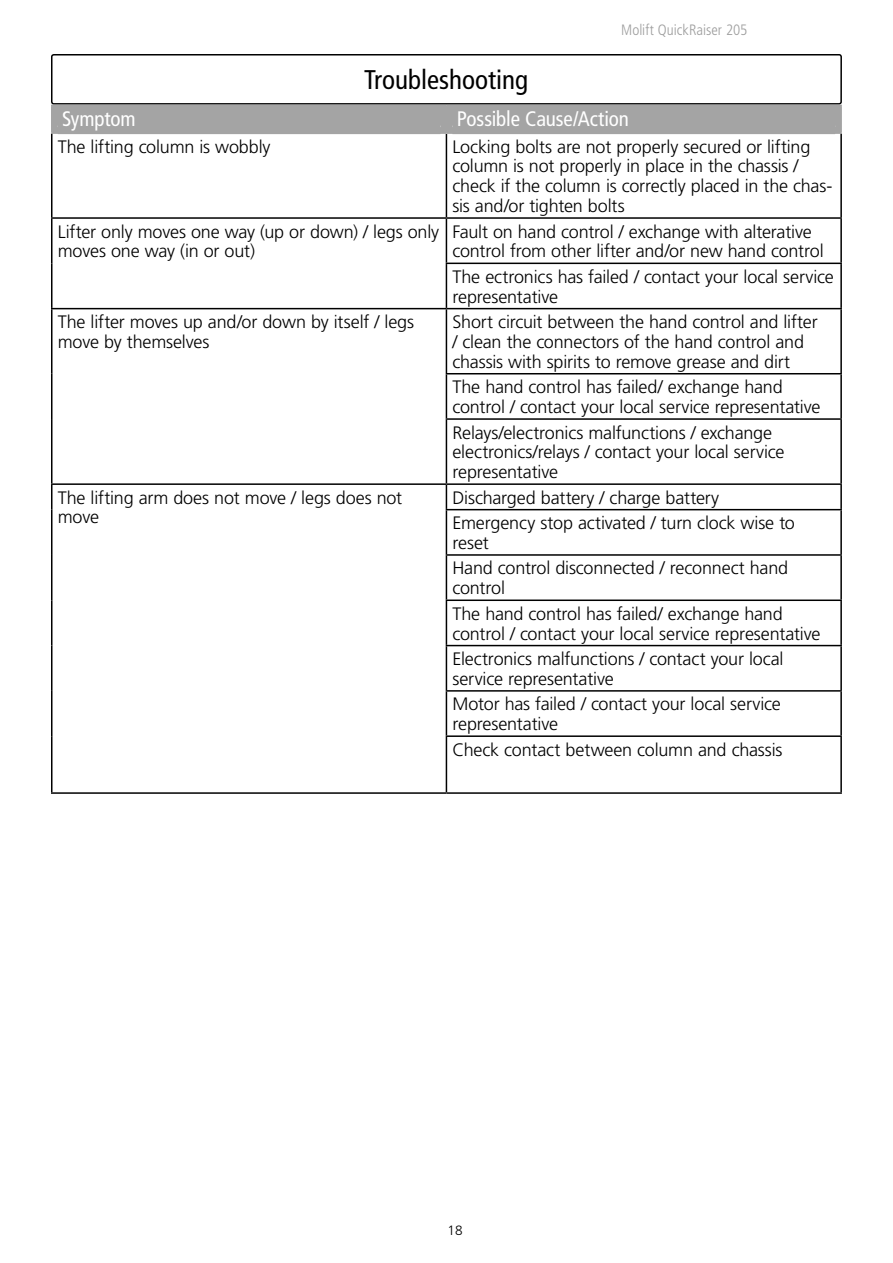
<style>
.page{position:relative;width:893px;height:1263px;background:#fff}
.page>*{position:absolute;margin:0;border:0;box-sizing:border-box;transform-origin:0 0}
.t1{font:condensed 27px "Frutiger LT Pro";color:#000}
.t2{font:condensed 21px "Frutiger LT Pro";letter-spacing:-.005em;color:#fff}
.t3{font:300 18px/19.8px "Frutiger LT Pro";letter-spacing:-.01em;color:#000}
.t4{font:300 condensed 15px "Frutiger LT Pro";color:#9d9d9d}
.t5{font:300 13.5px "Frutiger LT Pro";color:#000}
</style>
<div class="page">
<div style="left:51px;top:54px;width:791px;height:51px;border:2px solid #000;border-radius:2px"></div>
<hr style="left:446px;top:134px;width:1px;height:83px;background:#000">
<hr style="left:446px;top:219px;width:1px;height:44px;background:#000">
<hr style="left:446px;top:264px;width:1px;height:44px;background:#000">
<hr style="left:446px;top:309px;width:1px;height:64px;background:#000">
<hr style="left:446px;top:374px;width:1px;height:44px;background:#000">
<hr style="left:446px;top:420px;width:1px;height:63px;background:#000">
<svg style="left:446px;top:485px;width:1px;height:24px"></svg>
<hr style="left:446px;top:510px;width:1px;height:44px;background:#000">
<hr style="left:446px;top:556px;width:1px;height:43px;background:#000">
<hr style="left:446px;top:601px;width:1px;height:44px;background:#000">
<hr style="left:446px;top:646px;width:1px;height:44px;background:#000">
<hr style="left:446px;top:692px;width:1px;height:43px;background:#000">
<hr style="left:446px;top:737px;width:1px;height:55px;background:#000">
<div style="left:51px;top:105px;width:789px;height:27px;background:#a4a4a4"></div>
<hr style="left:446px;top:105px;width:396px;height:1px;background:#a4a4a4">
<hr style="left:840px;top:106px;width:2px;height:26px;background:#a4a4a4">
<hr style="left:51px;top:132px;width:395px;height:2px;background:#a4a4a4">
<hr style="left:446px;top:132px;width:396px;height:2px;background:#a4a4a4">
<hr style="left:51px;top:134px;width:1px;height:83px;background:#000">
<hr style="left:840px;top:134px;width:2px;height:83px;background:#000">
<hr style="left:51px;top:217px;width:395px;height:2px;background:#000">
<hr style="left:51px;top:219px;width:1px;height:44px;background:#000">
<hr style="left:446px;top:217px;width:396px;height:2px;background:#000">
<hr style="left:840px;top:219px;width:2px;height:44px;background:#000">
<hr style="left:51px;top:263px;width:1px;height:45px;background:#000">
<hr style="left:446px;top:263px;width:396px;height:1px;background:#000">
<hr style="left:840px;top:264px;width:2px;height:44px;background:#000">
<hr style="left:51px;top:308px;width:395px;height:1px;background:#000">
<hr style="left:51px;top:309px;width:1px;height:65px;background:#000">
<hr style="left:446px;top:308px;width:396px;height:1px;background:#000">
<hr style="left:840px;top:309px;width:2px;height:64px;background:#000">
<hr style="left:51px;top:374px;width:1px;height:45px;background:#000">
<hr style="left:446px;top:373px;width:396px;height:1px;background:#000">
<hr style="left:840px;top:374px;width:2px;height:44px;background:#000">
<hr style="left:51px;top:419px;width:1px;height:64px;background:#000">
<hr style="left:446px;top:418px;width:396px;height:2px;background:#000">
<hr style="left:840px;top:420px;width:2px;height:63px;background:#000">
<hr style="left:51px;top:483px;width:395px;height:2px;background:#000">
<svg style="left:51px;top:485px;width:1px;height:25px"></svg>
<hr style="left:446px;top:483px;width:396px;height:2px;background:#000">
<hr style="left:840px;top:485px;width:2px;height:24px;background:#000">
<hr style="left:51px;top:510px;width:1px;height:45px;background:#000">
<hr style="left:446px;top:509px;width:396px;height:1px;background:#000">
<hr style="left:840px;top:510px;width:2px;height:44px;background:#000">
<hr style="left:51px;top:555px;width:1px;height:45px;background:#000">
<hr style="left:446px;top:554px;width:396px;height:2px;background:#000">
<hr style="left:840px;top:556px;width:2px;height:43px;background:#000">
<hr style="left:51px;top:600px;width:1px;height:45px;background:#000">
<hr style="left:446px;top:599px;width:396px;height:2px;background:#000">
<hr style="left:840px;top:601px;width:2px;height:44px;background:#000">
<hr style="left:51px;top:645px;width:1px;height:46px;background:#000">
<hr style="left:446px;top:645px;width:396px;height:1px;background:#000">
<hr style="left:840px;top:646px;width:2px;height:44px;background:#000">
<hr style="left:51px;top:691px;width:1px;height:45px;background:#000">
<hr style="left:446px;top:690px;width:396px;height:2px;background:#000">
<hr style="left:840px;top:692px;width:2px;height:43px;background:#000">
<hr style="left:51px;top:736px;width:1px;height:56px;background:#000">
<hr style="left:446px;top:735px;width:396px;height:2px;background:#000">
<hr style="left:840px;top:737px;width:2px;height:55px;background:#000">
<hr style="left:51px;top:792px;width:395px;height:2px;background:#000">
<hr style="left:446px;top:792px;width:396px;height:2px;background:#000">
<div style="left:58px;top:107px;width:382px;height:27px;background:#a4a4a4"></div>
<div style="left:452px;top:107px;width:383px;height:27px;background:#a4a4a4"></div>
<h1 class="t1" style="left:364px;top:63px;width:165px">Troubleshooting</h1>
<p class="t4" style="left:621px;top:22px;width:128px">Molift QuickRaiser 205</p>
<p class="t2" style="left:62px;top:107px;width:75px">Symptom</p>
<p class="t2" style="left:457px;top:107px;width:174px">Possible Cause/Action</p>
<p class="t3" style="left:58px;top:137px;width:214px">The lifting column is wobbly</p>
<p class="t3" style="left:452px;top:137px;width:381px">Locking bolts are not properly secured or lifting column is not properly in place in the chassis / check if the column is correctly placed in the chas&shy;sis and/or tighten bolts</p>
<p class="t3" style="left:58px;top:222px;width:383px">Lifter only moves one way (up or down) / legs only moves one way (in or out)</p>
<p class="t3" style="left:452px;top:222px;width:373px">Fault on hand control / exchange with alterative control from other lifter and/or new hand control</p>
<p class="t3" style="left:452px;top:267px;width:383px">The ectronics has failed / contact your local service representative</p>
<p class="t3" style="left:58px;top:312px;width:358px">The lifter moves up and/or down by itself / legs move by themselves</p>
<p class="t3" style="left:452px;top:312px;width:367px">Short circuit between the hand control and lifter / clean the connectors of the hand control and chassis with spirits to remove grease and dirt</p>
<p class="t3" style="left:452px;top:377px;width:370px">The hand control has failed/ exchange hand control / contact your local service representative</p>
<p class="t3" style="left:452px;top:423px;width:334px">Relays/electronics malfunctions / exchange electronics/relays / contact your local service representative</p>
<p class="t3" style="left:58px;top:488px;width:346px">The lifting arm does not move / legs does not move</p>
<p class="t3" style="left:452px;top:485px;width:344px;line-height:25.5px">Discharged battery / charge battery<br>Emergency stop activated / turn clock wise to</p>
<p class="t3" style="left:452px;top:530px;width:337px;line-height:25.5px">reset<br>Hand control disconnected / reconnect hand</p>
<p class="t3" style="left:452px;top:575px;width:332px;line-height:25.5px">control<br>The hand control has failed/ exchange hand</p>
<p class="t3" style="left:452px;top:621px;width:370px;line-height:25.5px">control / contact your local service representative<br>Electronics malfunctions / contact your local</p>
<p class="t3" style="left:452px;top:666px;width:330px;line-height:25.5px">service representative<br>Motor has failed / contact your local service</p>
<p class="t3" style="left:452px;top:711px;width:331px;line-height:25.5px">representative<br>Check contact between column and chassis</p>
<p class="t5" style="left:447px;top:1222px;width:17px">18</p>
</div>
